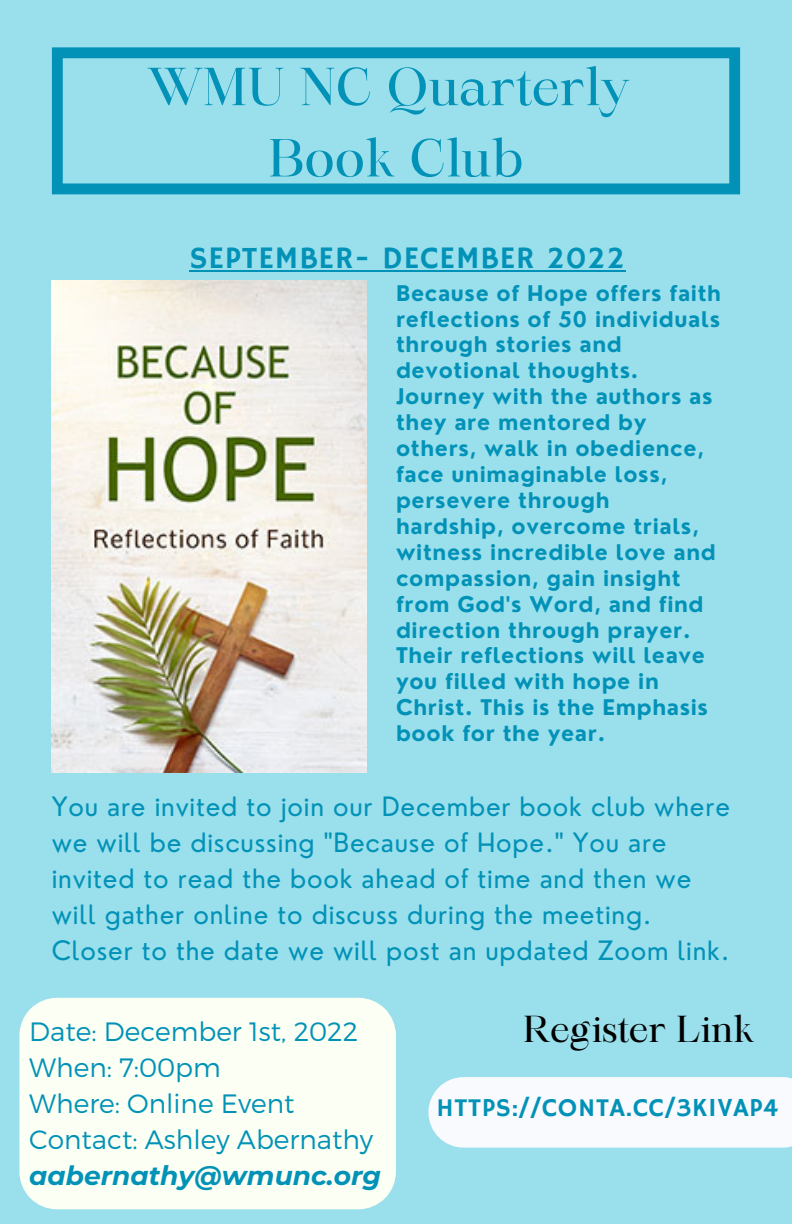
<style>
.page{position:relative;width:792px;height:1224px;background:#99dfec}
.page>*{position:absolute;margin:0;border:0;box-sizing:border-box;transform-origin:0 0}
.t1{font:51.2px/71.2px "Maharlika";color:#0292b7;text-align:center}
.t2{font:36px "Maharlika";color:#000}
.t3{font:31.2px "Hammersmith One";letter-spacing:.03em;color:#0292b7}
.t4{font:300 26.6px/36px "Montserrat";color:#0292b7}
.t5{font:italic 700 26.6px "Montserrat";color:#0292b7}
.t6{font:26px/36px "Nourd";letter-spacing:.03em;color:#0292b7}
.t7{font:26px "Hammersmith One";letter-spacing:.03em;color:#0292b7}
.t8{font:700 21px/26px "Nourd";letter-spacing:.03em;color:#0292b7}
</style>
<div class="page">
<img style="left:52px;top:280px;width:315px;height:492px">
<svg style="left:52px;top:47px;width:688px;height:147px"></svg>
<div style="left:428px;top:1077px;width:364px;height:71px;background:#f9fafd"></div>
<div style="left:19px;top:998px;width:377px;height:211px;background:#fcfff3"></div>
<hr style="left:189px;top:270px;width:437px;height:2px;background:#0292b7">
<h1 class="t1" style="left:147px;top:56px;width:484px">WMU NC Quarterly<br>Book Club</h1>
<h3 class="t3" style="left:189px;top:240px;width:437px">SEPTEMBER- DECEMBER 2022</h3>
<p class="t8" style="left:396px;top:280px;width:327px">Because of Hope offers faith reflections of 50 individuals through stories and devotional thoughts.<br>Journey with the authors as they are mentored by others, walk in obedience, face unimaginable loss, persevere through hardship, overcome trials, witness incredible love and compassion, gain insight from God's Word, and find direction through prayer.<br>Their reflections will leave you filled with hope in<br>Christ. This is the Emphasis book for the year.</p>
<p class="t6" style="left:52px;top:788px;width:680px">You are invited to join our December book club where we will be discussing "Because of Hope." You are invited to read the book ahead of time and then we will gather online to discuss during the meeting.<br>Closer to the date we will post an updated Zoom link.</p>
<p class="t4" style="left:29px;top:1012px;width:346px">Date: December 1st, 2022<br>When: 7:00pm<br>Where: Online Event<br>Contact: Ashley Abernathy</p>
<p class="t5" style="left:29px;top:1159px;width:353px">aabernathy@wmunc.org</p>
<h2 class="t2" style="left:523px;top:1015px;width:232px">Register Link</h2>
<p class="t7" style="left:436px;top:1092px;width:343px">HTTPS://CONTA.CC/3KIVAP4</p>
</div>
